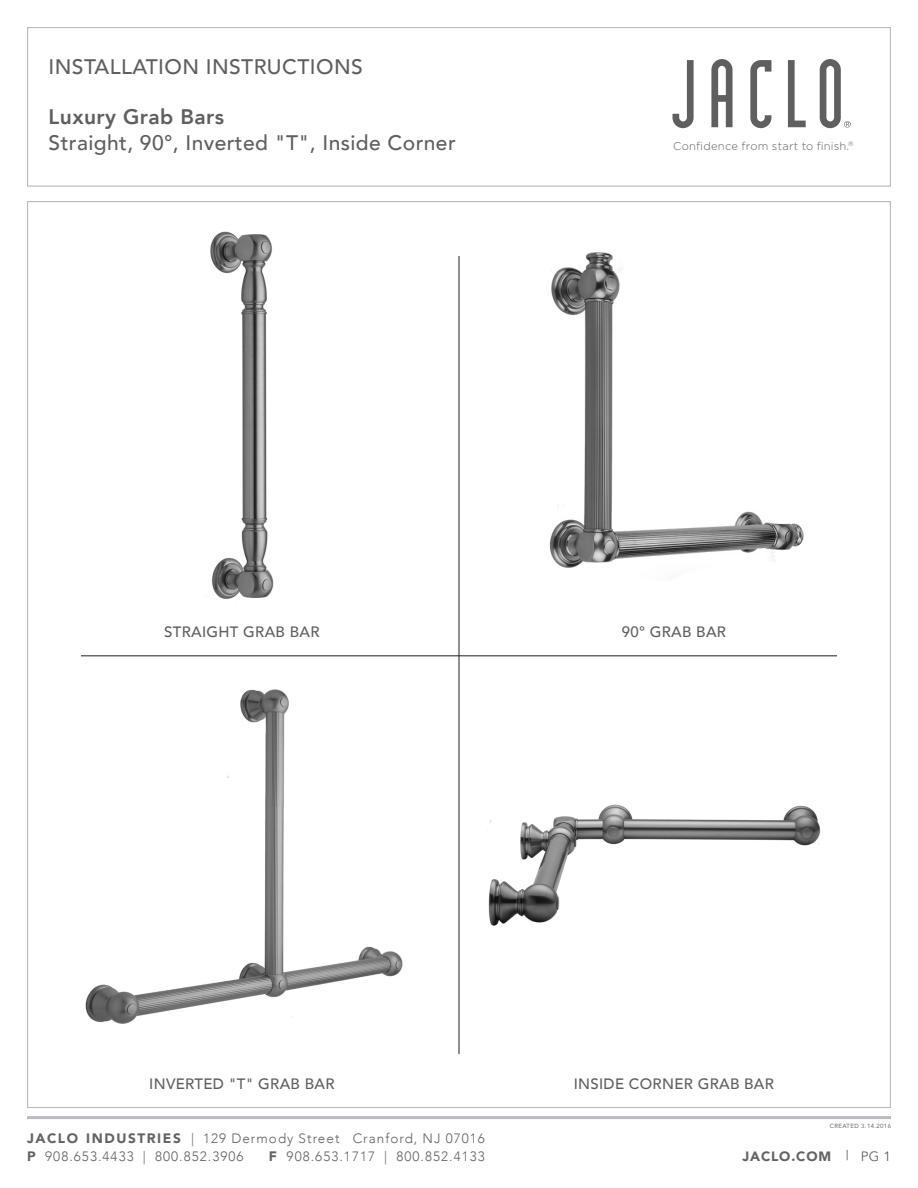
<style>
.page{position:relative;width:918px;height:1188px;background:#fff}
.page>*{position:absolute;margin:0;border:0;box-sizing:border-box;transform-origin:0 0}
.t1{font:500 21px "Avenir";letter-spacing:.02em;color:#5f5f62}
.t2{font:800 21px "Avenir";letter-spacing:.02em;color:#5f5f62}
.t3{font:500 15px "Avenir";letter-spacing:.02em;color:#5f5f62}
.t4{font:300 13.5px/18px "Avenir";letter-spacing:.075em;color:#636265}
.t5{font:900 13.5px "Avenir";letter-spacing:.065em;color:#636265}
.t6{font:300 11.25px "Gotham";letter-spacing:.02em;color:#5f5f62}
.t7{font:6px "Avenir";letter-spacing:.065em;color:#636265}
.s1{font-weight:900;font-size:13.65px}
.s2{font-weight:400}
</style>
<div class="page">
<hr style="left:27px;top:1116px;width:864px;height:3px;background:#babbbe">
<div style="left:27px;top:27px;width:864px;height:160px;border:1px solid #babbbe"></div>
<svg style="left:673px;top:60px;width:21px;height:68px"></svg>
<svg style="left:711px;top:59px;width:22px;height:68px"></svg>
<svg style="left:750px;top:60px;width:21px;height:68px"></svg>
<svg style="left:788px;top:60px;width:18px;height:67px"></svg>
<svg style="left:820px;top:59px;width:31px;height:69px"></svg>
<img style="left:210px;top:231px;width:64px;height:368px">
<img style="left:81px;top:656px;width:336px;height:368px">
<img style="left:488px;top:804px;width:333px;height:122px">
<img style="left:549px;top:252px;width:255px;height:316px">
<hr style="left:459px;top:256px;width:1px;height:798px;background:#231f20">
<hr style="left:81px;top:655px;width:756px;height:1px;background:#231f20">
<p class="t1" style="left:49px;top:49px;width:316px">INSTALLATION INSTRUCTIONS</p>
<p class="t2" style="left:49px;top:98px;width:177px">Luxury Grab Bars</p>
<p class="t1" style="left:49px;top:124px;width:409px">Straight, 90°, Inverted "T", Inside Corner</p>
<p class="t6" style="left:673px;top:140px;width:182px">Confidence from start to finish.<sup>®</sup></p>
<p class="t3" style="left:164px;top:619px;width:157px">STRAIGHT GRAB BAR</p>
<p class="t3" style="left:622px;top:619px;width:106px">90° GRAB BAR</p>
<p class="t3" style="left:149px;top:1070px;width:187px">INVERTED "T" GRAB BAR</p>
<p class="t4" style="left:27px;top:1129px;width:459px"><span class="s1">JACLO INDUSTRIES</span> | 129 Dermody Street Cranford, NJ 07016<br><span class="s1">P</span> 908.653.4433 | 800.852.3906</p>
<p class="t4" style="left:269px;top:1147px;width:218px"><span class="s1">F</span> 908.653.1717 | 800.852.4133</p>
<p class="t3" style="left:574px;top:1070px;width:202px">INSIDE CORNER GRAB BAR</p>
<p class="t7" style="left:830px;top:1121px;width:63px">CREATED 3.14.2016</p>
<p class="t5" style="left:742px;top:1145px;width:150px">JACLO.COM <span class="s2">| PG 1</span></p>
</div>
